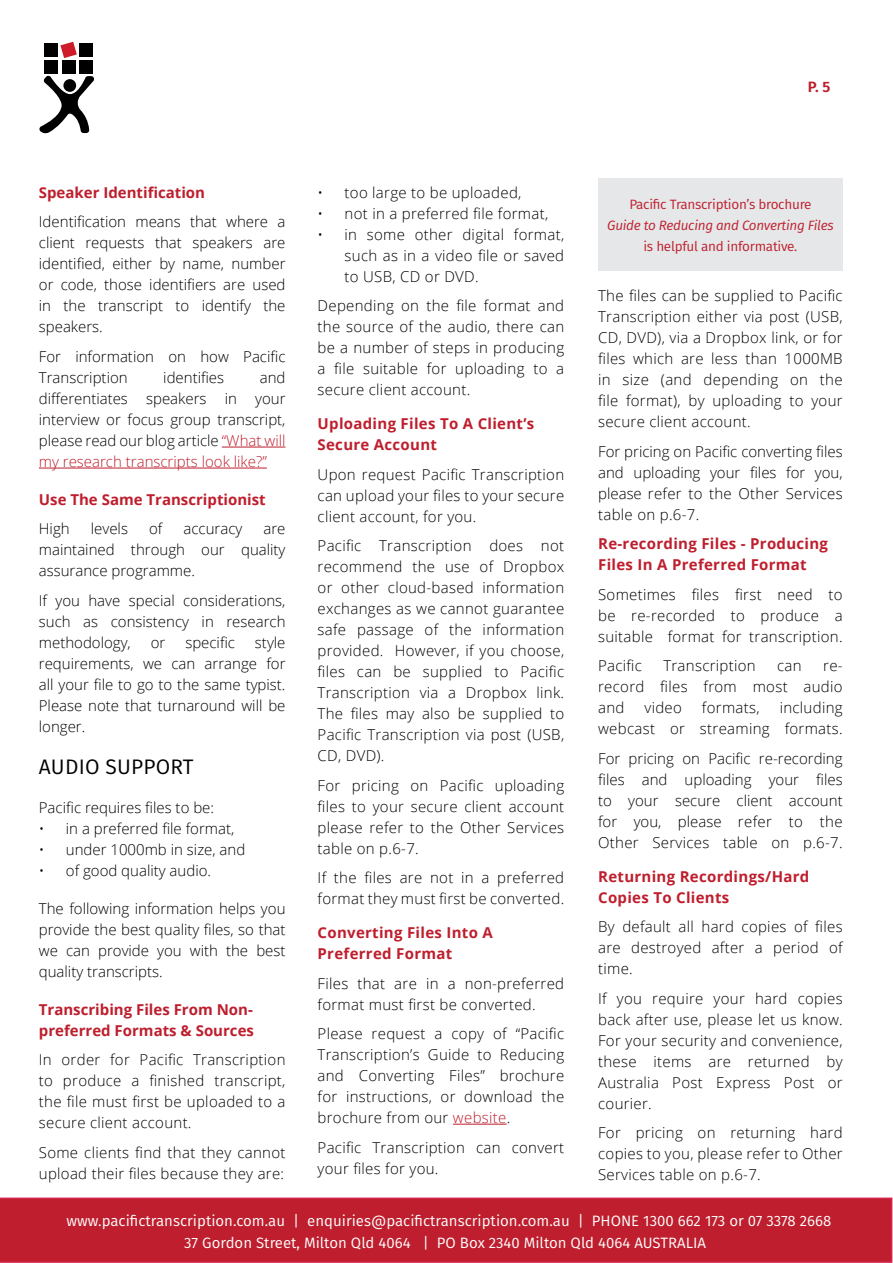
<style>
.page{position:relative;width:893px;height:1263px;background:#fff}
.page>*{position:absolute;margin:0;border:0;box-sizing:border-box;transform-origin:0 0}
.t1{font:21px "Fira Sans";letter-spacing:.01em;color:#000}
.t2{font:300 15px/21px "Open Sans";letter-spacing:.02em;color:#000;text-align:justify}
.t3{font:700 15px/21px "Open Sans";letter-spacing:.02em;color:#be1e2d}
.t4{font:15px/22.2px "Fira Sans";color:#fff;text-align:center}
.t5{font:300 15px/21px "Open Sans";color:#000}
.t6{font:700 15px/21px "Open Sans";color:#be1e2d}
.t7{font:600 15px "Fira Sans";color:#be1e2d}
.t8{font:13.5px "Fira Sans";letter-spacing:-.02em;color:#be1e2d}
.t9{font:italic 13.5px "Fira Sans";letter-spacing:-.02em;color:#be1e2d}
.s1{color:#be1e2d}
</style>
<div class="page">
<div style="left:0;top:1197px;width:892px;height:66px;background:#be1e2d"></div>
<hr style="left:222px;top:447px;width:63px;height:1px;background:#be1e2d">
<hr style="left:39px;top:468px;width:228px;height:1px;background:#be1e2d">
<hr style="left:453px;top:1124px;width:54px;height:1px;background:#be1e2d">
<div style="left:598px;top:178px;width:245px;height:92px;background:#e6e7e8"></div>
<svg style="left:39px;top:75px;width:56px;height:59px"></svg>
<div style="left:63px;top:79px;width:13px;height:13px;background:#000;border-radius:50%"></div>
<div style="left:45px;top:43px;width:13px;height:14px;background:#000"></div>
<svg style="left:60px;top:42px;width:17px;height:16px"></svg>
<div style="left:79px;top:43px;width:13px;height:14px;background:#000"></div>
<div style="left:45px;top:60px;width:13px;height:14px;background:#000"></div>
<div style="left:62px;top:60px;width:13px;height:14px;background:#000"></div>
<div style="left:79px;top:60px;width:13px;height:14px;background:#000"></div>
<p class="t7" style="left:808px;top:74px;width:24px">P. 5</p>
<p class="t6" style="left:39px;top:182px;width:168px">Speaker Identification</p>
<p class="t2" style="left:39px;top:211px;width:248px">Identification means that where a client requests that speakers are identified, either by name, number or code, those identifiers are used in the transcript to identify the speakers.</p>
<p class="t5" style="left:39px;top:346px;width:248px">For information on how Pacific<br>Transcription</p>
<p class="t5" style="left:163px;top:367px;width:62px">identifies</p>
<p class="t2" style="left:39px;top:367px;width:248px;text-indent:221px">and differentiates speakers in your interview or focus group transcript, please read our blog article <span class="s1">“What will my research transcripts look like?”</span></p>
<p class="t6" style="left:39px;top:489px;width:228px">Use The Same Transcriptionist</p>
<p class="t2" style="left:39px;top:518px;width:32px">High</p>
<p class="t2" style="left:91px;top:518px;width:39px">levels</p>
<p class="t2" style="left:149px;top:518px;width:15px">of</p>
<p class="t5" style="left:184px;top:518px;width:60px">accuracy</p>
<p class="t2" style="left:39px;top:518px;width:248px;text-indent:225px">are maintained through our quality assurance programme.</p>
<p class="t2" style="left:39px;top:590px;width:248px">If you have special considerations, such as consistency in research methodology,</p>
<p class="t2" style="left:151px;top:632px;width:16px">or</p>
<p class="t2" style="left:185px;top:632px;width:51px">specific</p>
<p class="t2" style="left:39px;top:632px;width:248px;text-indent:216px">style requirements, we can arrange for all your file to go to the same typist.<br>Please note that turnaround will be longer.</p>
<h1 class="t1" style="left:39px;top:751px;width:156px">AUDIO SUPPORT</h1>
<p class="t5" style="left:39px;top:796px;width:177px">Pacific requires files to be:</p>
<p class="t5" style="left:39px;top:817px;width:197px">• in a preferred file format,</p>
<p class="t5" style="left:39px;top:838px;width:208px">• under 1000mb in size, and</p>
<p class="t5" style="left:39px;top:859px;width:174px">• of good quality audio.</p>
<p class="t2" style="left:39px;top:897px;width:248px">The following information helps you provide the best quality files, so that we can provide you with the best quality transcripts.</p>
<p class="t6" style="left:39px;top:998px;width:217px">Transcribing Files From Non&shy;preferred Formats &amp; Sources</p>
<p class="t2" style="left:39px;top:1049px;width:248px">In order for Pacific Transcription to produce a finished transcript, the file must first be uploaded to a secure client account.</p>
<p class="t2" style="left:39px;top:1141px;width:248px">Some clients find that they cannot upload their files because they are:</p>
<p class="t2" style="left:318px;top:182px;width:205px">• too large to be uploaded,</p>
<p class="t2" style="left:318px;top:203px;width:232px">• not in a preferred file format,</p>
<p class="t2" style="left:345px;top:224px;width:221px;text-indent:-27px">• in some other digital format, such as in a video file or saved to USB, CD or DVD.</p>
<p class="t2" style="left:318px;top:295px;width:248px">Depending on the file format and the source of the audio, there can be a number of steps in producing a file suitable for uploading to a secure client account.</p>
<p class="t3" style="left:318px;top:413px;width:218px">Uploading Files To A Client’s<br>Secure Account</p>
<p class="t2" style="left:318px;top:463px;width:248px">Upon request Pacific Transcription can upload your files to your secure client account, for you.</p>
<p class="t2" style="left:318px;top:535px;width:248px">Pacific Transcription does not recommend the use of Dropbox or other cloud-based information exchanges as we cannot guarantee safe passage of the information provided. However, if you choose, files can be supplied to Pacific Transcription via a Dropbox link.<br>The files may also be supplied to Pacific Transcription via post (USB, CD, DVD).</p>
<p class="t2" style="left:318px;top:774px;width:248px">For pricing on Pacific uploading files to your secure client account please refer to the Other Services table on p.6-7.</p>
<p class="t2" style="left:318px;top:867px;width:248px">If the files are not in a preferred format they must first be converted.</p>
<p class="t3" style="left:318px;top:922px;width:177px">Converting Files Into A<br>Preferred Format</p>
<p class="t2" style="left:318px;top:972px;width:248px">Files that are in a non-preferred format must first be converted.</p>
<p class="t2" style="left:318px;top:1023px;width:248px">Please request a copy of “Pacific Transcription’s Guide to Reducing and Converting Files” brochure for instructions, or download the brochure from our <span class="s1">website</span>.</p>
<p class="t2" style="left:318px;top:1136px;width:248px">Pacific Transcription can convert your files for you.</p>
<p class="t8" style="left:629px;top:195px;width:184px">Pacific Transcription’s brochure</p>
<p class="t9" style="left:607px;top:216px;width:228px">Guide to Reducing and Converting Files</p>
<p class="t8" style="left:643px;top:237px;width:155px">is helpful and informative.</p>
<p class="t2" style="left:598px;top:285px;width:246px">The files can be supplied to Pacific Transcription either via post (USB, CD, DVD), via a Dropbox link, or for files which are less than 1000MB in size (and depending on the file format), by uploading to your secure client account.</p>
<p class="t2" style="left:598px;top:441px;width:246px">For pricing on Pacific converting files and uploading your files for you, please refer to the Other Services table on p.6-7.</p>
<p class="t3" style="left:598px;top:533px;width:231px">Re-recording Files - Producing<br>Files In A Preferred Format</p>
<p class="t2" style="left:598px;top:584px;width:246px">Sometimes files first need to be re-recorded to produce a suitable format for transcription.</p>
<p class="t2" style="left:598px;top:655px;width:45px">Pacific</p>
<p class="t2" style="left:663px;top:655px;width:94px">Transcription</p>
<p class="t2" style="left:777px;top:655px;width:26px">can</p>
<p class="t2" style="left:598px;top:655px;width:246px;text-indent:225px">re&shy;record files from most audio and</p>
<p class="t2" style="left:644px;top:697px;width:39px">video</p>
<p class="t2" style="left:702px;top:697px;width:59px">formats,</p>
<p class="t2" style="left:598px;top:697px;width:246px;text-align:right">including<br>webcast or streaming formats.</p>
<p class="t2" style="left:598px;top:748px;width:246px">For pricing on Pacific re-recording files and uploading your files to your secure client account for you, please refer to the Other Services table on p.6-7.</p>
<p class="t3" style="left:598px;top:865px;width:213px">Returning Recordings/Hard<br>Copies To Clients</p>
<p class="t2" style="left:598px;top:916px;width:246px">By default all hard copies of files are destroyed after a period of time.</p>
<p class="t2" style="left:598px;top:987px;width:246px">If you require your hard copies back after use, please let us know.<br>For your security and convenience, these items are returned by Australia Post Express Post or courier.</p>
<p class="t2" style="left:598px;top:1122px;width:246px">For pricing on returning hard copies to you, please refer to Other Services table on p.6-7.</p>
<p class="t4" style="left:66px;top:1209px;width:766px">www.pacifictranscription.com.au | enquiries@pacifictranscription.com.au | PHONE 1300 662 173 or 07 3378 2668<br>37 Gordon Street, Milton Qld 4064 | PO Box 2340 Milton Qld 4064 AUSTRALIA</p>
</div>
